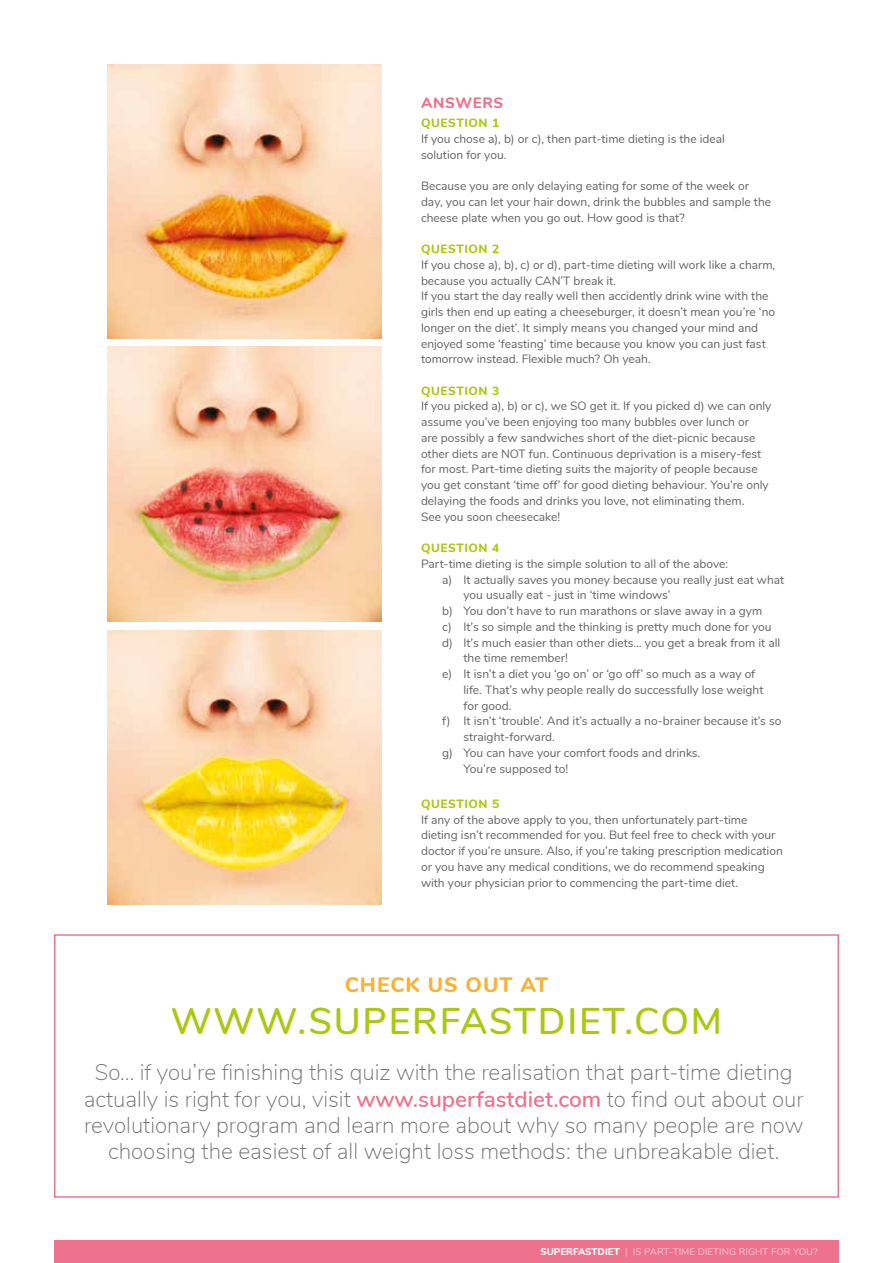
<style>
.page{position:relative;width:893px;height:1263px;background:#fff}
.page>*{position:absolute;margin:0;border:0;box-sizing:border-box;transform-origin:0 0}
.t1{font:600 37.05px "Nunito";letter-spacing:.05em;color:#aac811}
.t2{font:200 22.5px/26.2px "Nunito";color:#706f6f;text-align:center}
.t3{font:800 20.85px "Nunito";letter-spacing:.05em;color:#f9b234}
.t4{font:800 15px "Nunito";letter-spacing:.05em;color:#ee728e}
.t5{font:12px/15.8px "Nunito";color:#646363}
.t6{font:800 12px "Nunito";letter-spacing:.05em;color:#aac811}
.t7{font:600 9.75px "Nunito";color:#f6b8c7}
.s1{font-weight:600;color:#ee728e}
.s2{font-weight:800;color:#fff}
.s3{color:#f7c0c8}
</style>
<div class="page">
<div style="left:54px;top:934px;width:785px;height:264px;border:1px solid #ee728e"></div>
<img style="left:108px;top:64px;width:274px;height:275px">
<img style="left:108px;top:347px;width:274px;height:274px">
<img style="left:108px;top:630px;width:274px;height:274px">
<div style="left:54px;top:1240px;width:785px;height:23px;background:#ee728e"></div>
<p class="t4" style="left:421px;top:91px;width:84px">ANSWERS</p>
<p class="t6" style="left:421px;top:114px;width:80px">QUESTION 1</p>
<p class="t5" style="left:421px;top:130px;width:306px">If you chose a), b) or c), then part-time dieting is the ideal solution for you.</p>
<p class="t5" style="left:421px;top:177px;width:352px">Because you are only delaying eating for some of the week or day, you can let your hair down, drink the bubbles and sample the cheese plate when you go out. How good is that?</p>
<p class="t6" style="left:421px;top:240px;width:80px">QUESTION 2</p>
<p class="t5" style="left:421px;top:256px;width:356px">If you chose a), b), c) or d), part-time dieting will work like a charm, because you actually CAN’T break it.<br>If you start the day really well then accidently drink wine with the girls then end up eating a cheeseburger, it doesn’t mean you’re ‘no longer on the diet’. It simply means you changed your mind and enjoyed some ‘feasting’ time because you know you can just fast tomorrow instead. Flexible much? Oh yeah.</p>
<p class="t6" style="left:421px;top:382px;width:80px">QUESTION 3</p>
<p class="t5" style="left:421px;top:398px;width:352px">If you picked a), b) or c), we SO get it. If you picked d) we can only assume you’ve been enjoying too many bubbles over lunch or<br>are possibly a few sandwiches short of the diet-picnic because other diets are NOT fun. Continuous deprivation is a misery-fest for most. Part-time dieting suits the majority of people because you get constant ‘time off’ for good dieting behaviour. You’re only delaying the foods and drinks you love, not eliminating them.<br>See you soon cheesecake!</p>
<p class="t6" style="left:421px;top:539px;width:80px">QUESTION 4</p>
<p class="t5" style="left:421px;top:555px;width:309px">Part-time dieting is the simple solution to all of the above:</p>
<p class="t5" style="left:442px;top:571px;width:343px">a) It actually saves you money because you really just eat what</p>
<p class="t5" style="left:464px;top:587px;width:208px">you usually eat - just in ‘time windows’</p>
<p class="t5" style="left:442px;top:602px;width:321px">b) You don’t have to run marathons or slave away in a gym</p>
<p class="t5" style="left:442px;top:618px;width:331px">c) It’s so simple and the thinking is pretty much done for you</p>
<p class="t5" style="left:442px;top:634px;width:339px">d) It’s much easier than other diets… you get a break from it all</p>
<p class="t5" style="left:464px;top:650px;width:106px">the time remember!</p>
<p class="t5" style="left:442px;top:665px;width:314px">e) It isn’t a diet you ‘go on’ or ‘go off’ so much as a way of</p>
<p class="t5" style="left:464px;top:681px;width:301px">life. That’s why people really do successfully lose weight</p>
<p class="t5" style="left:464px;top:697px;width:49px">for good.</p>
<p class="t5" style="left:442px;top:713px;width:341px">f) It isn’t ‘trouble’. And it’s actually a no-brainer because it’s so</p>
<p class="t5" style="left:464px;top:728px;width:93px">straight-forward.</p>
<p class="t5" style="left:442px;top:744px;width:260px">g) You can have your comfort foods and drinks.</p>
<p class="t5" style="left:464px;top:760px;width:106px">You’re supposed to!</p>
<p class="t6" style="left:421px;top:795px;width:80px">QUESTION 5</p>
<p class="t5" style="left:421px;top:811px;width:363px">If any of the above apply to you, then unfortunately part-time dieting isn’t recommended for you. But feel free to check with your doctor if you’re unsure. Also, if you’re taking prescription medication or you have any medical conditions, we do recommend speaking with your physician prior to commencing the part-time diet.</p>
<h3 class="t3" style="left:345px;top:970px;width:205px">CHECK US OUT AT</h3>
<h1 class="t1" style="left:171px;top:994px;width:553px">WWW.SUPERFASTDIET.COM</h1>
<p class="t2" style="left:84px;top:1058px;width:721px">So… if you’re finishing this quiz with the realisation that part-time dieting actually is right for you, visit <span class="s1">www.superfastdiet.com</span> to find out about our revolutionary program and learn more about why so many people are now choosing the easiest of all weight loss methods: the unbreakable diet.</p>
<p class="t7" style="left:540px;top:1244px;width:279px"><span class="s2">SUPERFASTDIET</span> <span class="s3">|</span> IS PART-TIME DIETING RIGHT FOR YOU?</p>
</div>
